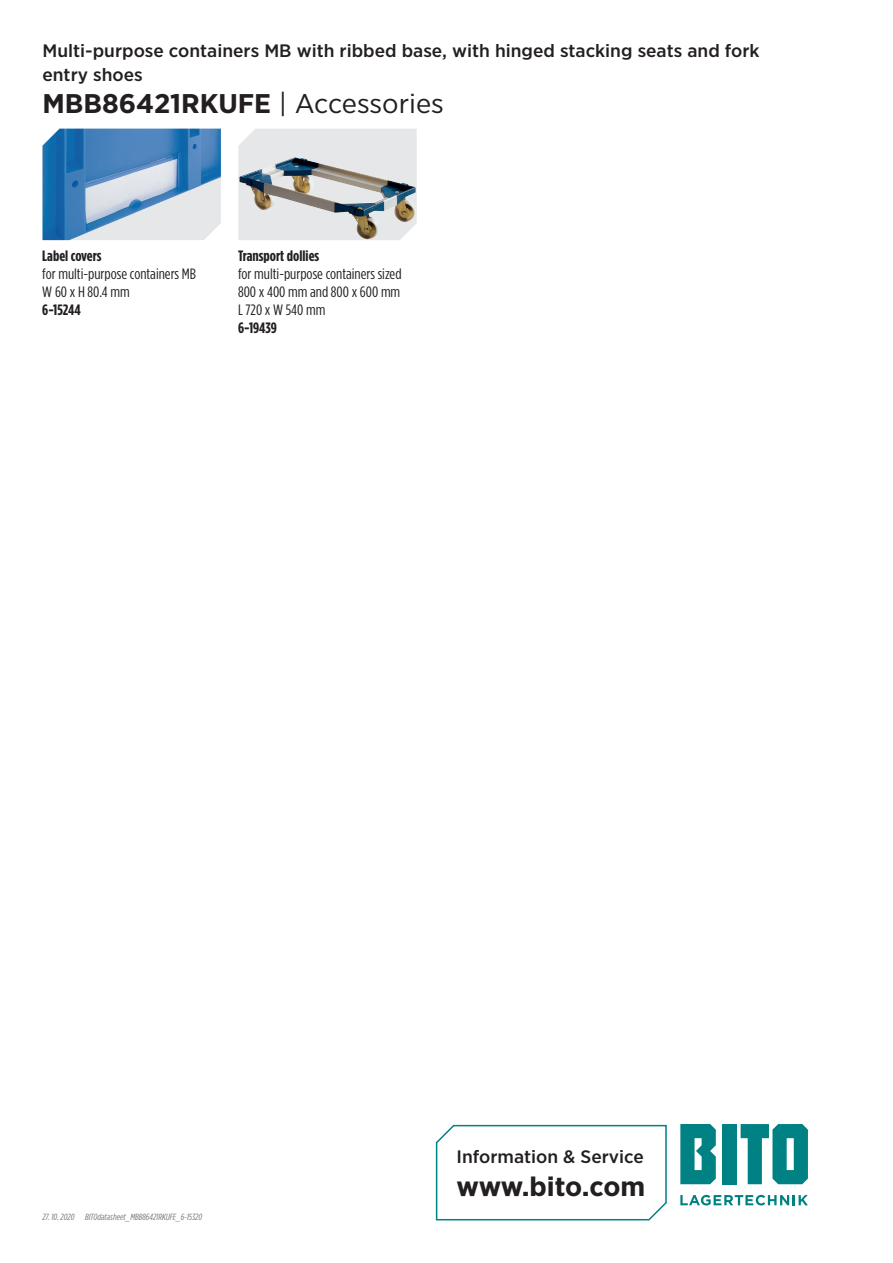
<style>
.page{position:relative;width:893px;height:1263px;background:#fff}
.page>*{position:absolute;margin:0;border:0;box-sizing:border-box;transform-origin:0 0}
.t1{font:700 27px "Gotham Narrow";color:#231f20;scale:1.1 1}
.t2{font:500 18px/24px "Gotham Narrow";color:#231f20;scale:1.1 1}
.t3{font:15px/18px "Gotham Condensed";color:#231f20;text-align:justify;scale:1.1 1}
.t4{font:700 15px "Gotham Condensed";color:#231f20;scale:1.1 1}
.t5{font:italic 9px "Gotham Condensed";color:#76787b;scale:1.1 1}
.s1{font-weight:400}
</style>
<div class="page">
<svg style="left:680px;top:1195px;width:128px;height:10px"></svg>
<div style="left:723px;top:1124px;width:14px;height:60px;background:#008183"></div>
<svg style="left:680px;top:1124px;width:36px;height:60px"></svg>
<svg style="left:741px;top:1124px;width:67px;height:60px"></svg>
<svg style="left:435px;top:1124px;width:232px;height:97px"></svg>
<div style="left:238px;top:129px;width:179px;height:111px;background:#e6e7e9"></div>
<img style="left:239px;top:157px;width:177px;height:83px">
<img style="left:43px;top:129px;width:178px;height:111px">
<p class="t2" style="left:43px;top:38px;width:653px">Multi-purpose containers MB with ribbed base, with hinged stacking seats and fork entry shoes</p>
<h1 class="t1" style="left:43px;top:86px;width:366px">MBB86421RKUFE <span class="s1">| Accessories</span></h1>
<p class="t4" style="left:42px;top:247px;width:55px">Label covers</p>
<p class="t3" style="left:42px;top:264px;width:141px">for multi-purpose containers MB<br>W 60 x H 80.4 mm</p>
<p class="t4" style="left:42px;top:301px;width:37px">6-15244</p>
<p class="t4" style="left:238px;top:247px;width:75px">Transport dollies</p>
<p class="t3" style="left:238px;top:264px;width:150px">for multi-purpose containers sized 800 x 400 mm and 800 x 600 mm L 720 x W 540 mm</p>
<p class="t4" style="left:238px;top:319px;width:37px">6-19439</p>
<p class="t5" style="left:43px;top:1212px;width:31px">27. 10. 2020</p>
<p class="t5" style="left:85px;top:1212px;width:108px">BITOdatasheet_MBB86421RKUFE_6-15320</p>
<p class="t2" style="left:457px;top:1144px;width:172px">Information &amp; Service</p>
<h1 class="t1" style="left:457px;top:1169px;width:173px">www.bito.com</h1>
</div>
